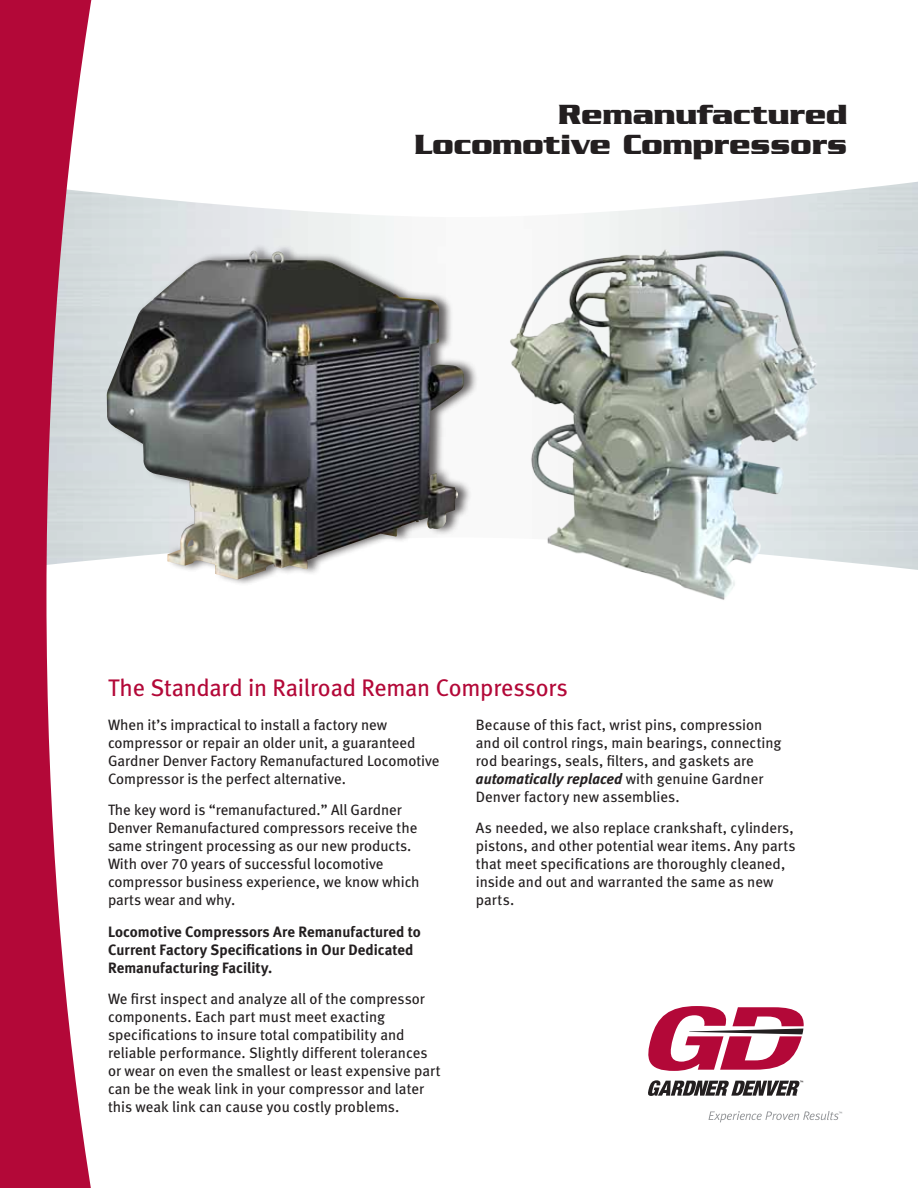
<style>
.page{position:relative;width:918px;height:1188px;background:#fff}
.page>*{position:absolute;margin:0;border:0;box-sizing:border-box;transform-origin:0 0}
.t1{font:700 30px/30px "Serpentine LT";color:#231f20;text-align:right}
.t2{font:24px "Meta Book LF";letter-spacing:-.01em;color:#b30838}
.t3{font:15px/18px "Meta Book LF";color:#231f20}
.t4{font:15px/18px "Meta Bold LF";color:#231f20}
.t5{font:italic 15px "Meta Bold LF";letter-spacing:.005em;color:#231f20}
.s1{font-family:"Meta Book LF";font-style:normal}
</style>
<div class="page">
<svg style="left:0;top:0;width:93px;height:1188px;fill:#b30838"></svg>
<svg style="left:648px;top:1006px;width:156px;height:65px"></svg>
<svg style="left:648px;top:1080px;width:155px;height:16px"></svg>
<svg style="left:708px;top:1111px;width:134px;height:11px"></svg>
<div style="left:106px;top:243px;width:373px;height:344px;background:#231f20;opacity:.7"></div>
<img style="left:106px;top:250px;width:359px;height:330px">
<img style="left:484px;top:235px;width:341px;height:365px">
<h1 class="t1" style="left:414px;top:99px;width:434px">Remanufactured<br>Locomotive Compressors</h1>
<h2 class="t2" style="left:108px;top:674px;width:461px">The Standard in Railroad Reman Compressors</h2>
<p class="t3" style="left:108px;top:715px;width:333px">When it’s impractical to install a factory new compressor or repair an older unit, a guaranteed Gardner Denver Factory Remanufactured Locomotive Compressor is the perfect alternative.</p>
<p class="t3" style="left:108px;top:801px;width:313px">The key word is “remanufactured.” All Gardner Denver Remanufactured compressors receive the same stringent processing as our new products.<br>With over 70 years of successful locomotive compressor business experience, we know which parts wear and why.</p>
<p class="t4" style="left:108px;top:922px;width:314px">Locomotive Compressors Are Remanufactured to<br>Current Factory Specifications in Our Dedicated<br>Remanufacturing Facility.</p>
<p class="t3" style="left:108px;top:990px;width:334px">We first inspect and analyze all of the compressor components. Each part must meet exacting specifications to insure total compatibility and reliable performance. Slightly different tolerances or wear on even the smallest or least expensive part can be the weak link in your compressor and later this weak link can cause you costly problems.</p>
<p class="t3" style="left:476px;top:715px;width:307px">Because of this fact, wrist pins, compression and oil control rings, main bearings, connecting rod bearings, seals, filters, and gaskets are</p>
<p class="t5" style="left:476px;top:769px;width:289px">automatically replaced <span class="s1">with genuine Gardner</span></p>
<p class="t3" style="left:476px;top:780px;width:320px;line-height:31.5px">Denver factory new assemblies.<br>As needed, we also replace crankshaft, cylinders,</p>
<p class="t3" style="left:476px;top:837px;width:321px">pistons, and other potential wear items. Any parts that meet specifications are thoroughly cleaned, inside and out and warranted the same as new parts.</p>
</div>
